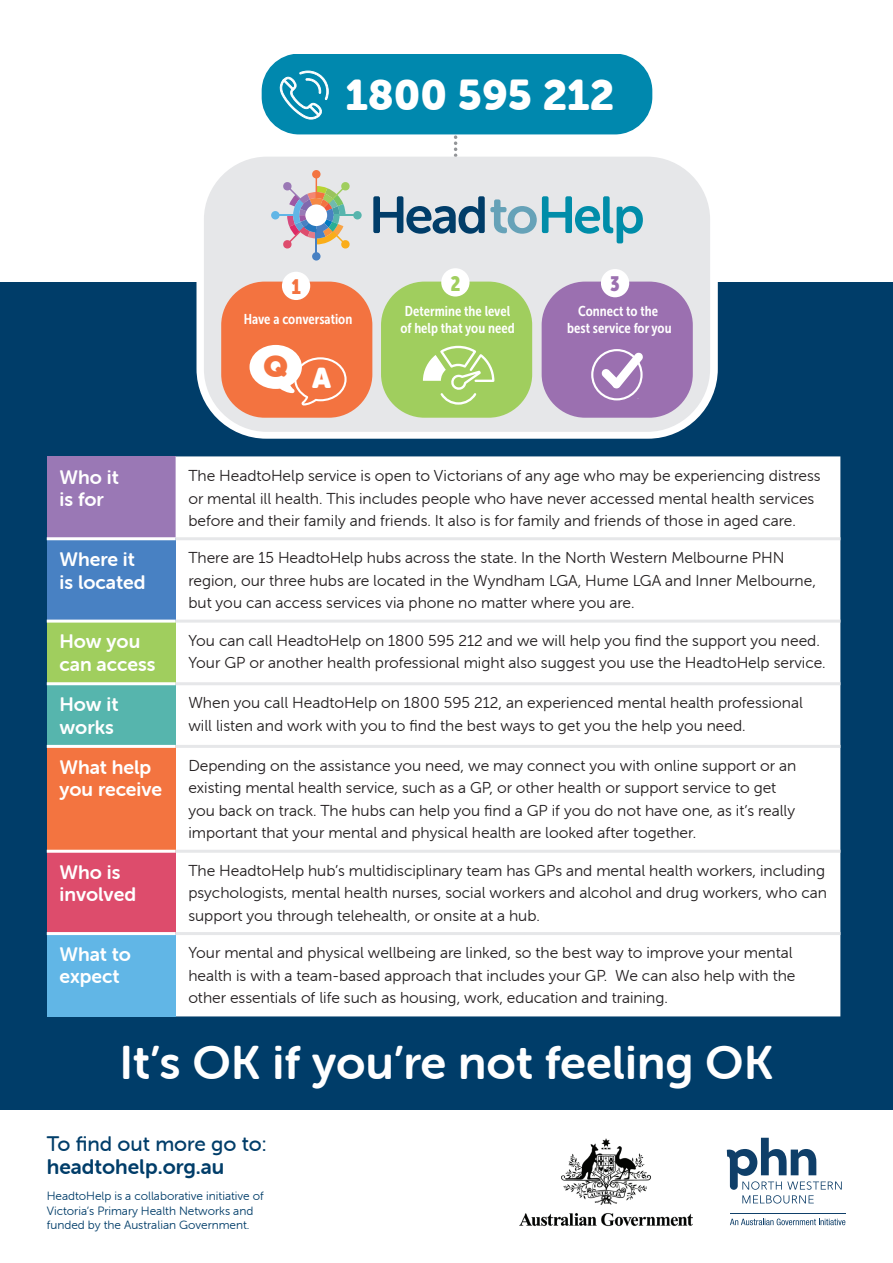
<style>
.page{position:relative;width:893px;height:1263px;background:#fff}
.page>*{position:absolute;margin:0;border:0;box-sizing:border-box;transform-origin:0 0}
.t1{font:47.25px "Museo Sans Rounded 700";color:#fff}
.t2{font:42.45px "Museo Sans Rounded 900";color:#fff}
.t3{font:30px "Museo Sans Rounded";color:#f37340}
.t4{font:21px "Museo Sans Rounded 500";color:#003d69}
.t5{font:21px "Museo Sans Rounded 700";color:#003d69}
.t6{font:20.7px "Museo Sans Cond 900";color:#f37340}
.t7{font:20.7px "Museo Sans Cond 900";color:#a0ce5e}
.t8{font:20.7px "Museo Sans Cond 900";color:#9b70b0}
.t9{font:19.5px/22.5px "Museo Sans Rounded 700";color:#fff}
.t10{font:15.75px/22.5px "Museo Sans Rounded 300";color:#231f20}
.t11{font:14.25px/17.1px "Museo Sans Cond 700";color:#fff;text-align:center}
.t12{font:12px/14.4px "Museo Sans Rounded 300";color:#003d69}
</style>
<div class="page">
<div style="left:0;top:282px;width:893px;height:828px;background:#003d69"></div>
<div style="left:47px;top:456px;width:129px;height:83px;background:#9a78b5"></div>
<div style="left:176px;top:456px;width:664px;height:560px;background:#fff"></div>
<div style="left:47px;top:539px;width:129px;height:82px;background:#4881c3"></div>
<div style="left:47px;top:621px;width:129px;height:63px;background:#a0ce5e"></div>
<div style="left:47px;top:684px;width:129px;height:62px;background:#56b5ad"></div>
<div style="left:47px;top:746px;width:129px;height:105px;background:#f37440"></div>
<div style="left:47px;top:851px;width:129px;height:82px;background:#dd4c6c"></div>
<div style="left:47px;top:933px;width:129px;height:83px;background:#61b6e6"></div>
<hr style="left:47px;top:537px;width:129px;height:3px;background:#fff">
<hr style="left:47px;top:620px;width:129px;height:3px;background:#fff">
<hr style="left:47px;top:682px;width:129px;height:3px;background:#fff">
<hr style="left:47px;top:745px;width:129px;height:3px;background:#fff">
<hr style="left:47px;top:850px;width:129px;height:3px;background:#fff">
<hr style="left:47px;top:932px;width:129px;height:3px;background:#fff">
<hr style="left:176px;top:537px;width:664px;height:3px;background:#e6e7e9">
<hr style="left:176px;top:620px;width:664px;height:3px;background:#e6e7e9">
<hr style="left:176px;top:682px;width:664px;height:3px;background:#e6e7e9">
<hr style="left:176px;top:745px;width:664px;height:3px;background:#e6e7e9">
<hr style="left:176px;top:850px;width:664px;height:3px;background:#e6e7e9">
<hr style="left:176px;top:932px;width:664px;height:3px;background:#e6e7e9">
<svg style="left:730px;top:1218px;width:115px;height:7px"></svg>
<hr style="left:730px;top:1213px;width:115px;height:1px;background:#0f3f69">
<svg style="left:727px;top:1138px;width:115px;height:65px"></svg>
<div style="left:196px;top:150px;width:522px;height:289px;border:14px solid #fff;border-radius:63px"></div>
<svg style="left:454px;top:134px;width:3px;height:23px"></svg>
<div style="left:204px;top:157px;width:506px;height:275px;background:#e6e7e9;border-radius:63px"></div>
<div style="left:262px;top:54px;width:390px;height:80px;background:#0088ae;border-radius:37px"></div>
<div style="left:221px;top:282px;width:151px;height:136px;background:#f37340;border-radius:44px"></div>
<div style="left:381px;top:282px;width:151px;height:136px;background:#a0ce5e;border-radius:44px"></div>
<div style="left:542px;top:282px;width:151px;height:136px;background:#9b70b0;border-radius:44px"></div>
<div style="left:282px;top:272px;width:28px;height:28px;background:#fff;border-radius:50%"></div>
<div style="left:441px;top:268px;width:29px;height:28px;background:#fff;border-radius:50%"></div>
<div style="left:601px;top:269px;width:28px;height:28px;background:#fff;border-radius:50%"></div>
<svg style="left:423px;top:345px;width:72px;height:60px"></svg>
<svg style="left:249px;top:345px;width:98px;height:60px"></svg>
<svg style="left:279px;top:70px;width:50px;height:50px"></svg>
<div style="left:312px;top:170px;width:9px;height:8px;background:#f37440;border-radius:50%"></div>
<div style="left:312px;top:252px;width:9px;height:9px;background:#4881c3;border-radius:50%"></div>
<div style="left:353px;top:211px;width:9px;height:8px;background:#56b5ad;border-radius:50%"></div>
<div style="left:271px;top:211px;width:9px;height:8px;background:#61b6e6;border-radius:50%"></div>
<svg style="left:278px;top:177px;width:76px;height:76px"></svg>
<svg style="left:373px;top:196px;width:270px;height:47px"></svg>
<svg style="left:601px;top:352px;width:42px;height:37px"></svg>
<div style="left:591px;top:349px;width:52px;height:51px;border:2px solid #fff;border-radius:50%"></div>
<img style="left:519px;top:1138px;width:174px;height:89px">
<h2 class="t2" style="left:345px;top:71px;width:270px">1800 595 212</h2>
<h3 class="t6" style="left:291px;top:275px;width:11px">1</h3>
<h3 class="t7" style="left:450px;top:272px;width:12px">2</h3>
<h3 class="t8" style="left:610px;top:272px;width:11px">3</h3>
<p class="t11" style="left:244px;top:311px;width:110px">Have a conversation</p>
<p class="t11" style="left:567px;top:302px;width:106px">Connect to the best service for you</p>
<p class="t11" style="left:401px;top:302px;width:116px">Determine the level of help that you need</p>
<h3 class="t3" style="left:263px;top:349px;width:69px">Q <sub>A</sub></h3>
<p class="t9" style="left:60px;top:466px;width:61px">Who it is for</p>
<p class="t10" style="left:188px;top:464px;width:634px">The HeadtoHelp service is open to Victorians of any age who may be experiencing distress or mental ill health. This includes people who have never accessed mental health services before and their family and friends. It also is for family and friends of those in aged care.</p>
<p class="t9" style="left:60px;top:548px;width:87px">Where it is located</p>
<p class="t10" style="left:188px;top:547px;width:629px">There are 15 HeadtoHelp hubs across the state. In the North Western Melbourne PHN region, our three hubs are located in the Wyndham LGA, Hume LGA and Inner Melbourne, but you can access services via phone no matter where you are.</p>
<p class="t9" style="left:60px;top:630px;width:97px">How you can access</p>
<p class="t10" style="left:188px;top:629px;width:639px">You can call HeadtoHelp on 1800 595 212 and we will help you find the support you need.<br>Your GP or another health professional might also suggest you use the HeadtoHelp service.</p>
<p class="t9" style="left:60px;top:693px;width:61px">How it works</p>
<p class="t10" style="left:188px;top:692px;width:616px">When you call HeadtoHelp on 1800 595 212, an experienced mental health professional will listen and work with you to find the best ways to get you the help you need.</p>
<p class="t9" style="left:60px;top:756px;width:104px">What help you receive</p>
<p class="t10" style="left:188px;top:754px;width:609px">Depending on the assistance you need, we may connect you with online support or an existing mental health service, such as a GP, or other health or support service to get you back on track. The hubs can help you find a GP if you do not have one, as it’s really important that your mental and physical health are looked after together.</p>
<p class="t9" style="left:60px;top:861px;width:78px">Who is involved</p>
<p class="t10" style="left:188px;top:859px;width:640px;text-align:justify">The HeadtoHelp hub’s multidisciplinary team has GPs and mental health workers, including psychologists, mental health nurses, social workers and alcohol and drug workers, who can support you through telehealth, or onsite at a hub.</p>
<p class="t9" style="left:60px;top:943px;width:73px">What to expect</p>
<p class="t10" style="left:188px;top:941px;width:609px">Your mental and physical wellbeing are linked, so the best way to improve your mental health is with a team-based approach that includes your GP. We can also help with the other essentials of life such as housing, work, education and training.</p>
<h1 class="t1" style="left:119px;top:1036px;width:655px">It’s OK if you’re not feeling OK</h1>
<h3 class="t4" style="left:47px;top:1132px;width:221px">To find out more go to:</h3>
<h3 class="t5" style="left:47px;top:1155px;width:179px">headtohelp.org.au</h3>
<p class="t12" style="left:47px;top:1189px;width:219px">HeadtoHelp is a collaborative initiative of<br>Victoria’s Primary Health Networks and funded by the Australian Government.</p>
</div>
